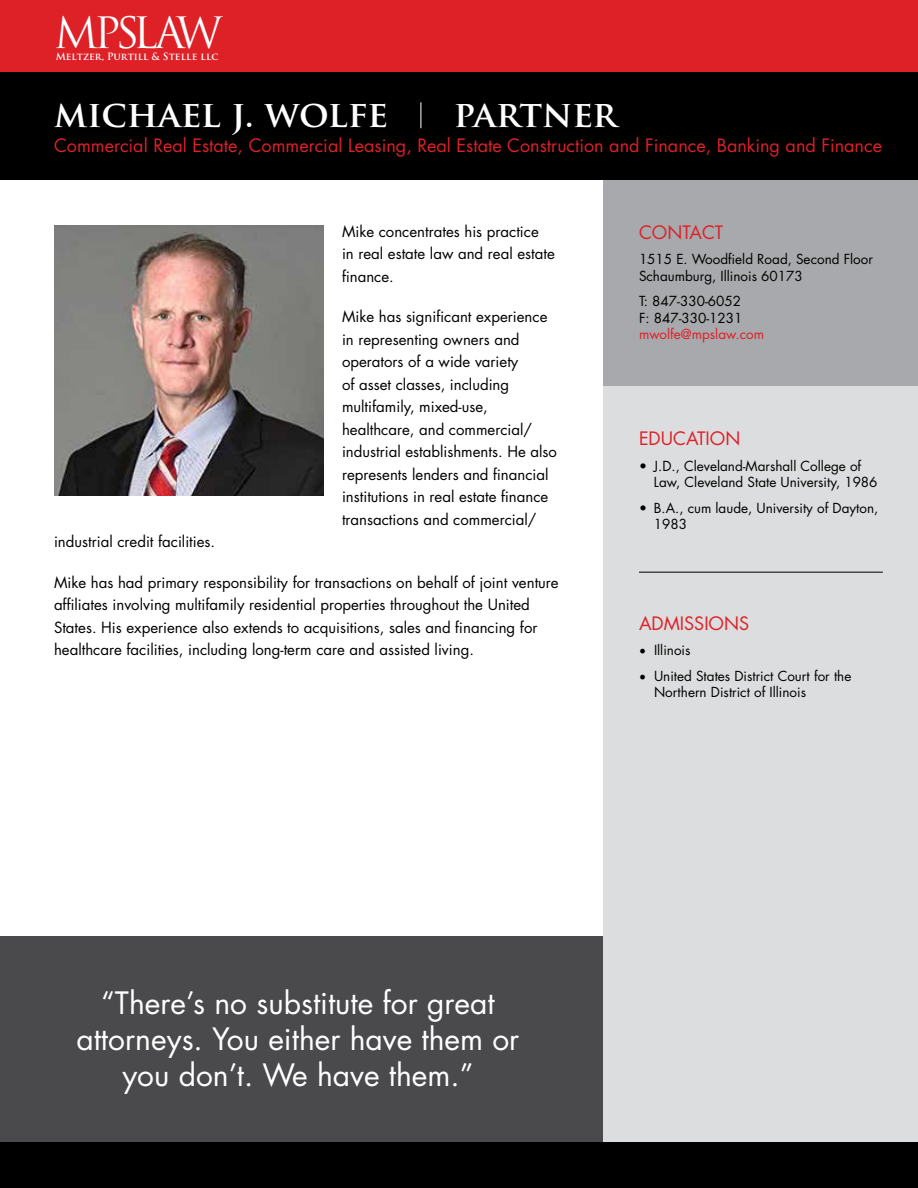
<style>
.page{position:relative;width:918px;height:1188px;background:#fff}
.page>*{position:absolute;margin:0;border:0;box-sizing:border-box;transform-origin:0 0}
.t1{font:42.15px "Trajan Pro";letter-spacing:-.115em;color:#fff}
.t2{font:700 36px "Trajan Pro";color:#fff}
.t3{font:30px/36px "Futura";color:#fff;text-align:center}
.t4{font:18px "Futura";color:#de2027}
.t5{font:15px/22.5px "Futura";color:#000}
.t6{font:13.5px/16.5px "Futura";color:#000}
.t7{font:13.5px "Futura";color:#de2027}
.t8{font:700 9.75px "Trajan Pro";color:#fff}
.s1{font-family:"Minion Pro";font-size:18px}
</style>
<div class="page">
<div style="left:0;top:0;width:918px;height:72px;background:#de2027"></div>
<div style="left:0;top:72px;width:918px;height:108px;background:#000"></div>
<div style="left:0;top:1141px;width:918px;height:47px;background:#000"></div>
<svg style="left:421px;top:102px;width:1px;height:26px"></svg>
<img style="left:54px;top:225px;width:270px;height:270px">
<div style="left:0;top:936px;width:603px;height:205px;background:#4a4a4d"></div>
<div style="left:603px;top:180px;width:315px;height:961px;background:#dcddde"></div>
<div style="left:603px;top:180px;width:315px;height:205px;background:#a7a9ac"></div>
<hr style="left:639px;top:572px;width:244px;height:1px;background:#000">
<h1 class="t1" style="left:54px;top:6px;width:132px">MPSLA</h1>
<p class="t8" style="left:56px;top:51px;width:164px">Meltzer, Purtill &amp; Stelle llc</p>
<h1 class="t1" style="left:176px;top:6px;width:48px">W</h1>
<h2 class="t2" style="left:54px;top:91px;width:336px">michael j. wolfe</h2>
<h2 class="t2" style="left:454px;top:91px;width:165px">partner</h2>
<p class="t4" style="left:54px;top:134px;width:830px">Commercial Real Estate, Commercial Leasing, Real Estate Construction and Finance, Banking and Finance</p>
<p class="t5" style="left:342px;top:220px;width:214px">Mike concentrates his practice<br>in real estate law and real estate finance.</p>
<p class="t5" style="left:342px;top:306px;width:216px">Mike has significant experience in representing owners and operators of a wide variety<br>of asset classes, including multifamily, mixed-use, healthcare, and commercial/ industrial establishments. He also represents lenders and financial institutions in real estate finance transactions and commercial/</p>
<p class="t5" style="left:54px;top:531px;width:163px">industrial credit facilities.</p>
<p class="t5" style="left:54px;top:571px;width:506px">Mike has had primary responsibility for transactions on behalf of joint venture affiliates involving multifamily residential properties throughout the United States. His experience also extends to acquisitions, sales and financing for healthcare facilities, including long-term care and assisted living.</p>
<p class="t4" style="left:639px;top:221px;width:86px">CONTACT</p>
<p class="t6" style="left:639px;top:251px;width:235px">1515 E. Woodfield Road, Second Floor<br>Schaumburg, Illinois 60173</p>
<p class="t6" style="left:639px;top:293px;width:105px">T: 847-330-6052<br>F: 847-330-1231</p>
<p class="t7" style="left:639px;top:326px;width:127px">mwolfe@mpslaw.com</p>
<p class="t4" style="left:639px;top:427px;width:103px">EDUCATION</p>
<p class="t6" style="left:654px;top:457px;width:225px;text-indent:-15px">• J.D., Cleveland-Marshall College of<br>Law, Cleveland State University, 1986</p>
<p class="t6" style="left:654px;top:499px;width:226px;text-indent:-15px">• B.A., cum laude, University of Dayton,<br>1983</p>
<p class="t4" style="left:639px;top:611px;width:112px">ADMISSIONS</p>
<p class="t6" style="left:639px;top:642px;width:53px"><span class="s1">•</span> Illinois</p>
<p class="t6" style="left:654px;top:667px;width:199px;text-indent:-15px"><span class="s1">•</span> United States District Court for the<br>Northern District of Illinois</p>
<h3 class="t3" style="left:76px;top:986px;width:444px">“There’s no substitute for great attorneys. You either have them or you don’t. We have them.”</h3>
</div>
